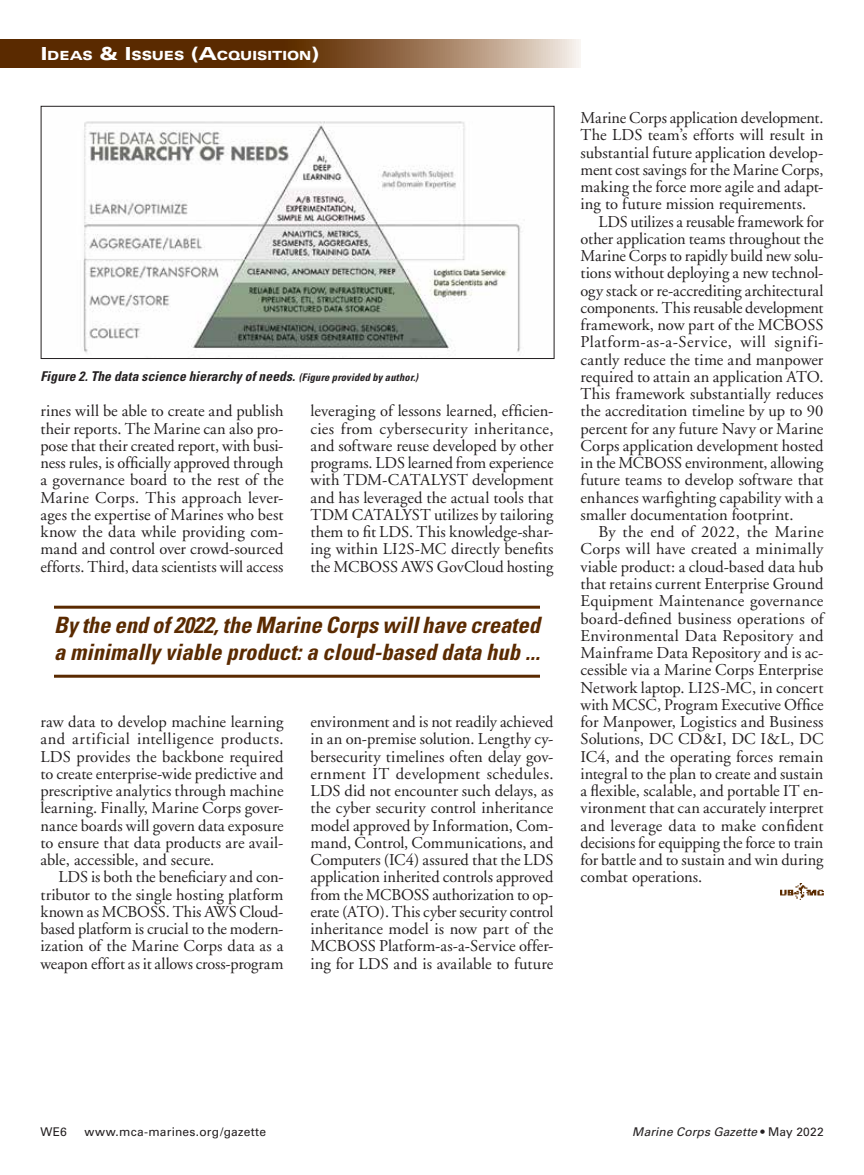
<style>
.page{position:relative;width:864px;height:1175px;background:#fff}
.page>*{position:absolute;margin:0;border:0;box-sizing:border-box;transform-origin:0 0}
.t1{font:italic 700 condensed 22.5px/27px "Univers";color:#5a2a00}
.t2{font:16.5px/17.2px "Adobe Garamond";color:#231f20;text-align:justify}
.t3{font:italic 700 condensed 13.5px "Univers";letter-spacing:.01em;color:#231f20}
.t4{font:900 expanded 12.6px "Univers";color:#fff}
.t5{font:12px "Univers";letter-spacing:.02em;color:#231f20}
.t6{font:italic 12px "Univers";letter-spacing:.015em;color:#231f20}
.s1{font-size:18px}
.s2{font-size:10.5px}
.s3{font-style:normal}
</style>
<div class="page">
<svg style="left:0;top:40px;width:580px;height:28px;background:#7f5632"></svg>
<img style="left:83px;top:121px;width:438px;height:232px">
<div style="left:41px;top:106px;width:513px;height:253px;border:1px solid #231f20"></div>
<hr style="left:54px;top:605px;width:486px;height:3px;background:#5a2a00">
<hr style="left:54px;top:674px;width:486px;height:3px;background:#5a2a00">
<img style="left:781px;top:883px;width:43px;height:16px">
<p class="t4" style="left:41px;top:48px;width:280px"><span class="s1">I</span>DEAS <span class="s1">&amp; I</span>SSUES <span class="s1">(A</span>CQUISITION<span class="s1">)</span></p>
<p class="t3" style="left:40px;top:368px;width:379px">Figure 2. The data science hierarchy of needs. <span class="s2">(Figure provided by author.)</span></p>
<p class="t2" style="left:40px;top:403px;width:245px">rines will be able to create and publish their reports. The Marine can also pro&shy;pose that their created report, with busi&shy;ness rules, is officially approved through a governance board to the rest of the Marine Corps. This approach lever&shy;ages the expertise of Marines who best know the data while providing com&shy;mand and control over crowd-sourced efforts. Third, data scientists will access</p>
<p class="t2" style="left:310px;top:403px;width:245px">leveraging of lessons learned, efficien&shy;cies from cybersecurity inheritance, and software reuse developed by other programs. LDS learned from experience with TDM-CATALYST development and has leveraged the actual tools that TDM CATALYST utilizes by tailoring them to fit LDS. This knowledge-shar&shy;ing within LI2S-MC directly benefits the MCBOSS AWS GovCloud hosting</p>
<h1 class="t1" style="left:54px;top:611px;width:488px">By the end of 2022, the Marine Corps will have created a minimally viable product: a cloud-based data hub ...</h1>
<p class="t2" style="left:40px;top:713px;width:245px">raw data to develop machine learning and artificial intelligence products.<br>LDS provides the backbone required to create enterprise-wide predictive and prescriptive analytics through machine learning. Finally, Marine Corps gover&shy;nance boards will govern data exposure to ensure that data products are avail&shy;able, accessible, and secure.</p>
<p class="t2" style="left:40px;top:869px;width:245px;text-indent:18px">LDS is both the beneficiary and con&shy;tributor to the single hosting platform known as MCBOSS. This AWS Cloud&shy;based platform is crucial to the modern&shy;ization of the Marine Corps data as a weapon effort as it allows cross-program</p>
<p class="t2" style="left:310px;top:713px;width:245px">environment and is not readily achieved in an on-premise solution. Lengthy cy&shy;bersecurity timelines often delay gov&shy;ernment IT development schedules.<br>LDS did not encounter such delays, as the cyber security control inheritance model approved by Information, Com&shy;mand, Control, Communications, and Computers (IC4) assured that the LDS application inherited controls approved from the MCBOSS authorization to op&shy;erate (ATO). This cyber security control inheritance model is now part of the MCBOSS Platform-as-a-Service offer&shy;ing for LDS and is available to future</p>
<p class="t2" style="left:580px;top:110px;width:245px">Marine Corps application development.<br>The LDS team’s efforts will result in substantial future application develop&shy;ment cost savings for the Marine Corps, making the force more agile and adapt&shy;ing to future mission requirements.</p>
<p class="t2" style="left:580px;top:213px;width:245px;text-indent:18px">LDS utilizes a reusable framework for other application teams throughout the Marine Corps to rapidly build new solu&shy;tions without deploying a new technol&shy;ogy stack or re-accrediting architectural components. This reusable development framework, now part of the MCBOSS Platform-as-a-Service, will signifi&shy;cantly reduce the time and manpower required to attain an application ATO.<br>This framework substantially reduces the accreditation timeline by up to 90 percent for any future Navy or Marine Corps application development hosted in the MCBOSS environment, allowing future teams to develop software that enhances warfighting capability with a smaller documentation footprint.</p>
<p class="t2" style="left:580px;top:524px;width:245px;text-indent:18px">By the end of 2022, the Marine Corps will have created a minimally viable product: a cloud-based data hub that retains current Enterprise Ground Equipment Maintenance governance board-defined business operations of Environmental Data Repository and Mainframe Data Repository and is ac&shy;cessible via a Marine Corps Enterprise Network laptop. LI2S-MC, in concert with MCSC, Program Executive Office for Manpower, Logistics and Business Solutions, DC CD&amp;I, DC I&amp;L, DC IC4, and the operating forces remain integral to the plan to create and sustain a flexible, scalable, and portable IT en&shy;vironment that can accurately interpret and leverage data to make confident decisions for equipping the force to train for battle and to sustain and win during combat operations.</p>
<p class="t5" style="left:40px;top:1124px;width:28px">WE6</p>
<p class="t5" style="left:84px;top:1124px;width:183px">www.mca-marines.org/gazette</p>
<p class="t6" style="left:632px;top:1124px;width:193px">Marine Corps Gazette <span class="s3">• May 2022</span></p>
</div>
